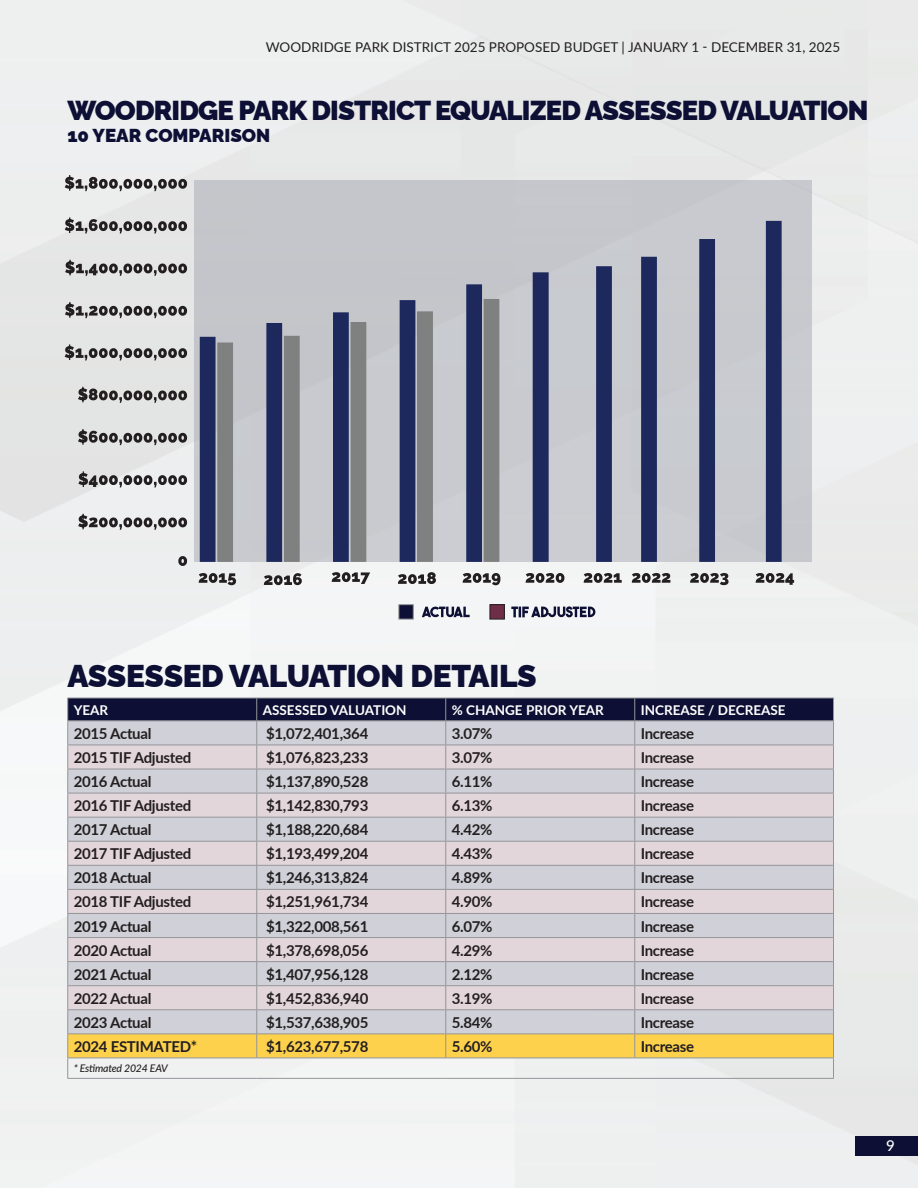
<style>
.page{position:relative;width:918px;height:1188px;background:#fff}
.page>*{position:absolute;margin:0;border:0;box-sizing:border-box;transform-origin:0 0}
.t1{font:900 31.5px "Raleway";letter-spacing:-.01em;color:#0d0f34}
.t2{font:900 27.45px "Raleway";letter-spacing:-.03em;color:#0d0f34}
.t3{font:900 18.75px "Raleway";color:#0d0f34}
.t4{font:700 15px "Lato";letter-spacing:-.02em;color:#231f20}
.t5{font:500 15px "Lato";color:#fff}
.t6{font:13.5px "Lato";color:#231f20}
.t7{font:700 13.5px "Lato";color:#fff}
.t8{font:italic 500 10.5px "Lato";letter-spacing:-.02em;color:#231f20}
</style>
<div class="page">
<div style="left:855px;top:1136px;width:63px;height:20px;background:#0d0f34"></div>
<hr style="left:67px;top:1078px;width:190px;height:1px;background:#939598">
<hr style="left:257px;top:1078px;width:189px;height:1px;background:#939598">
<hr style="left:446px;top:1078px;width:189px;height:1px;background:#939598">
<hr style="left:635px;top:1078px;width:199px;height:1px;background:#939598">
<svg style="left:67px;top:698px;width:767px;height:380px;background:#ccc6c5"></svg>
<hr style="left:635px;top:1009px;width:199px;height:1px;background:#939598">
<div style="left:490px;top:605px;width:14px;height:14px;background:#6f2e48"></div>
<div style="left:490px;top:604px;width:15px;height:15px;border:1px solid #231f20"></div>
<div style="left:399px;top:604px;width:15px;height:15px;background:#0d0f34;border:1px solid #939598"></div>
<svg style="left:422px;top:607px;width:48px;height:10px"></svg>
<svg style="left:511px;top:606px;width:84px;height:11px"></svg>
<svg style="left:178px;top:556px;width:9px;height:10px"></svg>
<svg style="left:78px;top:514px;width:109px;height:16px;background:#a1a0a1"></svg>
<svg style="left:78px;top:471px;width:109px;height:16px;background:#9e9e9e"></svg>
<svg style="left:78px;top:429px;width:109px;height:16px;background:#999899"></svg>
<svg style="left:78px;top:387px;width:109px;height:16px;background:#999897"></svg>
<svg style="left:65px;top:344px;width:122px;height:16px;background:#9d9c9c"></svg>
<svg style="left:65px;top:302px;width:122px;height:16px;background:#9d9c9c"></svg>
<svg style="left:65px;top:260px;width:122px;height:16px;background:#9d9c9c"></svg>
<svg style="left:65px;top:217px;width:122px;height:16px;background:#9d9c9c"></svg>
<svg style="left:65px;top:175px;width:122px;height:16px;background:#a09f9f"></svg>
<div style="left:195px;top:180px;width:617px;height:382px;background:#c4c7cb"></div>
<svg style="left:200px;top:221px;width:582px;height:341px"></svg>
<svg style="left:217px;top:299px;width:282px;height:263px"></svg>
<svg style="left:756px;top:573px;width:38px;height:12px"></svg>
<svg style="left:690px;top:573px;width:39px;height:12px"></svg>
<svg style="left:632px;top:573px;width:38px;height:10px"></svg>
<svg style="left:584px;top:573px;width:38px;height:10px"></svg>
<svg style="left:526px;top:573px;width:38px;height:10px"></svg>
<svg style="left:463px;top:573px;width:37px;height:12px"></svg>
<svg style="left:398px;top:572px;width:38px;height:12px"></svg>
<svg style="left:332px;top:572px;width:38px;height:12px"></svg>
<svg style="left:264px;top:573px;width:38px;height:12px"></svg>
<svg style="left:199px;top:573px;width:37px;height:12px"></svg>
<p class="t6" style="left:266px;top:37px;width:576px">WOODRIDGE PARK DISTRICT 2025 PROPOSED BUDGET | JANUARY 1 - DECEMBER 31, 2025</p>
<h2 class="t2" style="left:67px;top:90px;width:802px">WOODRIDGE PARK DISTRICT EQUALIZED ASSESSED VALUATION</h2>
<p class="t3" style="left:67px;top:121px;width:204px">10 YEAR COMPARISON</p>
<h1 class="t1" style="left:67px;top:652px;width:471px">ASSESSED VALUATION DETAILS</h1>
<p class="t7" style="left:74px;top:700px;width:36px">YEAR</p>
<p class="t7" style="left:263px;top:700px;width:145px">ASSESSED VALUATION</p>
<p class="t7" style="left:452px;top:700px;width:154px">% CHANGE PRIOR YEAR</p>
<p class="t7" style="left:641px;top:700px;width:146px">INCREASE / DECREASE</p>
<p class="t4" style="left:74px;top:722px;width:79px">2015 Actual</p>
<p class="t4" style="left:266px;top:722px;width:104px">$1,072,401,364</p>
<p class="t4" style="left:452px;top:722px;width:42px">3.07%</p>
<p class="t4" style="left:641px;top:722px;width:55px">Increase</p>
<p class="t4" style="left:74px;top:747px;width:119px">2015 TIF Adjusted</p>
<p class="t4" style="left:266px;top:747px;width:104px">$1,076,823,233</p>
<p class="t4" style="left:452px;top:747px;width:42px">3.07%</p>
<p class="t4" style="left:641px;top:747px;width:55px">Increase</p>
<p class="t4" style="left:74px;top:771px;width:79px">2016 Actual</p>
<p class="t4" style="left:266px;top:771px;width:104px">$1,137,890,528</p>
<p class="t4" style="left:452px;top:771px;width:42px">6.11%</p>
<p class="t4" style="left:641px;top:771px;width:55px">Increase</p>
<p class="t4" style="left:74px;top:795px;width:119px">2016 TIF Adjusted</p>
<p class="t4" style="left:266px;top:795px;width:104px">$1,142,830,793</p>
<p class="t4" style="left:452px;top:795px;width:42px">6.13%</p>
<p class="t4" style="left:641px;top:795px;width:55px">Increase</p>
<p class="t4" style="left:74px;top:819px;width:79px">2017 Actual</p>
<p class="t4" style="left:266px;top:819px;width:104px">$1,188,220,684</p>
<p class="t4" style="left:452px;top:819px;width:42px">4.42%</p>
<p class="t4" style="left:641px;top:819px;width:55px">Increase</p>
<p class="t4" style="left:74px;top:843px;width:119px">2017 TIF Adjusted</p>
<p class="t4" style="left:266px;top:843px;width:104px">$1,193,499,204</p>
<p class="t4" style="left:452px;top:843px;width:42px">4.43%</p>
<p class="t4" style="left:641px;top:843px;width:55px">Increase</p>
<p class="t4" style="left:74px;top:867px;width:79px">2018 Actual</p>
<p class="t4" style="left:266px;top:867px;width:104px">$1,246,313,824</p>
<p class="t4" style="left:452px;top:867px;width:42px">4.89%</p>
<p class="t4" style="left:641px;top:867px;width:55px">Increase</p>
<p class="t4" style="left:74px;top:891px;width:119px">2018 TIF Adjusted</p>
<p class="t4" style="left:266px;top:891px;width:104px">$1,251,961,734</p>
<p class="t4" style="left:452px;top:891px;width:42px">4.90%</p>
<p class="t4" style="left:641px;top:891px;width:55px">Increase</p>
<p class="t4" style="left:74px;top:915px;width:79px">2019 Actual</p>
<p class="t4" style="left:266px;top:915px;width:104px">$1,322,008,561</p>
<p class="t4" style="left:452px;top:915px;width:42px">6.07%</p>
<p class="t4" style="left:641px;top:915px;width:55px">Increase</p>
<p class="t4" style="left:74px;top:939px;width:79px">2020 Actual</p>
<p class="t4" style="left:266px;top:939px;width:104px">$1,378,698,056</p>
<p class="t4" style="left:452px;top:939px;width:42px">4.29%</p>
<p class="t4" style="left:641px;top:939px;width:55px">Increase</p>
<p class="t4" style="left:74px;top:963px;width:79px">2021 Actual</p>
<p class="t4" style="left:266px;top:963px;width:104px">$1,407,956,128</p>
<p class="t4" style="left:452px;top:963px;width:42px">2.12%</p>
<p class="t4" style="left:641px;top:963px;width:55px">Increase</p>
<p class="t4" style="left:74px;top:987px;width:79px">2022 Actual</p>
<p class="t4" style="left:266px;top:987px;width:104px">$1,452,836,940</p>
<p class="t4" style="left:452px;top:987px;width:42px">3.19%</p>
<p class="t4" style="left:641px;top:987px;width:55px">Increase</p>
<p class="t4" style="left:74px;top:1011px;width:79px">2023 Actual</p>
<p class="t4" style="left:266px;top:1011px;width:104px">$1,537,638,905</p>
<p class="t4" style="left:452px;top:1011px;width:42px">5.84%</p>
<p class="t4" style="left:641px;top:1011px;width:55px">Increase</p>
<p class="t4" style="left:74px;top:1035px;width:125px">2024 ESTIMATED*</p>
<p class="t4" style="left:266px;top:1035px;width:104px">$1,623,677,578</p>
<p class="t4" style="left:452px;top:1035px;width:42px">5.60%</p>
<p class="t4" style="left:641px;top:1035px;width:55px">Increase</p>
<p class="t8" style="left:74px;top:1061px;width:96px">* Estimated 2024 EAV</p>
<p class="t5" style="left:886px;top:1135px;width:10px">9</p>
</div>
